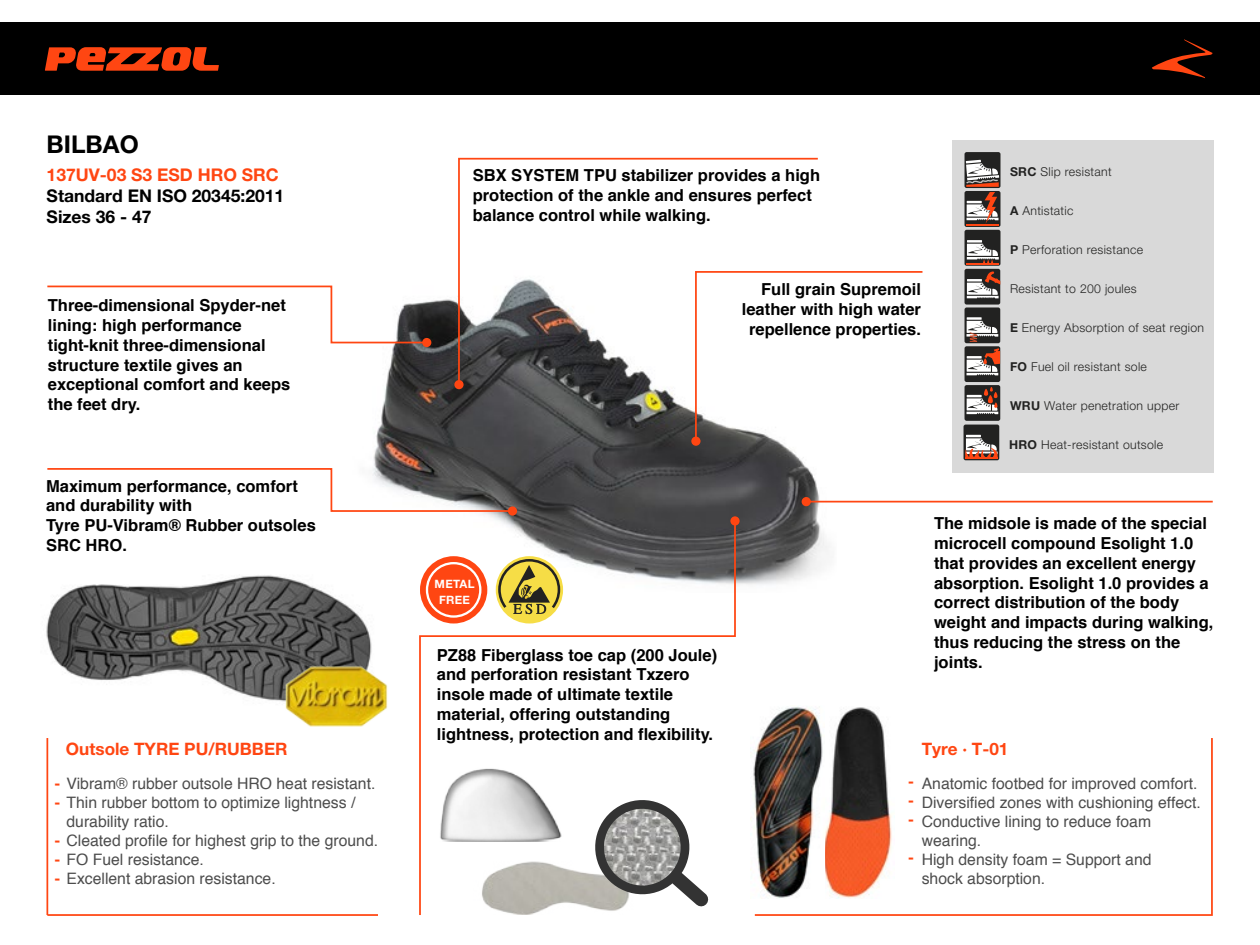
<style>
.page{position:relative;width:1260px;height:945px;background:#fff}
.page>*{position:absolute;margin:0;border:0;box-sizing:border-box;transform-origin:0 0}
.t1{font:700 24.5px "Helvetica Neue LT Std";color:#000}
.t2{font:700 17.5px/21px "Helvetica Neue LT Std";color:#000}
.t3{font:700 17.5px "Helvetica Neue LT Std";color:#ff4612}
.t4{font:700 17.15px "Helvetica Neue LT Std";color:#ff4612}
.t5{font:700 16.62px/19.8px "Helvetica";color:#000}
.t6{font:15.75px/18.9px "Helvetica";color:#4d4d4d}
.t7{font:700 15.75px/18.9px "Helvetica";color:#ff4612;text-align:justify}
.t8{font:300 12.25px "Helvetica Neue LT Std";letter-spacing:.025em;color:#222221}
.t9{font:700 11.55px/15.4px "Helvetica Neue LT Std";letter-spacing:.025em;color:#fff;text-align:center}
.s1{font-weight:700;color:#ff4612}
.s2{font-weight:700}
</style>
<div class="page">
<img style="left:373px;top:299px;width:488px;height:286px">
<div style="left:0;top:23px;width:1260px;height:72px;background:#000"></div>
<svg style="left:45px;top:47px;width:174px;height:24px;background:#af2f0c"></svg>
<svg style="left:1152px;top:39px;width:61px;height:39px;background:#340e03"></svg>
<svg style="left:754px;top:738px;width:459px;height:178px"></svg>
<img style="left:825px;top:707px;width:69px;height:191px">
<img style="left:750px;top:707px;width:75px;height:191px">
<hr style="left:806px;top:501px;width:407px;height:2px;background:#ff4612">
<div style="left:802px;top:497px;width:9px;height:9px;background:#ff4612;border-radius:50%"></div>
<svg style="left:418px;top:519px;width:319px;height:396px"></svg>
<svg style="left:730px;top:516px;width:10px;height:10px"></svg>
<img style="left:433px;top:762px;width:139px;height:80px">
<img style="left:473px;top:852px;width:109px;height:62px">
<svg style="left:582px;top:787px;width:139px;height:128px"></svg>
<div style="left:953px;top:140px;width:261px;height:332px;background:#d9d9d9"></div>
<div style="left:965px;top:191px;width:36px;height:36px;background:#222221;border-radius:2px"></div>
<hr style="left:966px;top:224px;width:33px;height:2px;background:#ff4612">
<div style="left:965px;top:230px;width:36px;height:36px;background:#222221;border-radius:2px"></div>
<hr style="left:966px;top:263px;width:33px;height:2px;background:#ff4612">
<svg style="left:967px;top:240px;width:32px;height:23px"></svg>
<div style="left:965px;top:269px;width:35px;height:36px;background:#222221;border-radius:2px"></div>
<svg style="left:967px;top:271px;width:33px;height:27px"></svg>
<div style="left:965px;top:307px;width:35px;height:36px;background:#222221;border-radius:2px"></div>
<svg style="left:966px;top:317px;width:32px;height:25px"></svg>
<div style="left:965px;top:385px;width:35px;height:36px;background:#222221;border-radius:2px"></div>
<svg style="left:967px;top:387px;width:31px;height:27px"></svg>
<svg style="left:965px;top:346px;width:35px;height:36px"></svg>
<svg style="left:967px;top:348px;width:33px;height:27px"></svg>
<div style="left:965px;top:152px;width:36px;height:36px;background:#222221;border-radius:2px"></div>
<svg style="left:965px;top:160px;width:34px;height:64px"></svg>
<div style="left:964px;top:425px;width:35px;height:35px;background:#222221;border-radius:2px"></div>
<svg style="left:965px;top:435px;width:33px;height:23px"></svg>
<hr style="left:965px;top:458px;width:33px;height:1px;background:#ff4612">
<img style="left:46px;top:544px;width:338px;height:157px">
<svg style="left:47px;top:467px;width:467px;height:46px"></svg>
<div style="left:508px;top:506px;width:9px;height:10px;background:#ff4612;border-radius:50%"></div>
<svg style="left:47px;top:285px;width:382px;height:59px"></svg>
<div style="left:422px;top:338px;width:9px;height:9px;background:#ff4612;border-radius:50%"></div>
<hr style="left:46px;top:738px;width:2px;height:177px;background:#ff4612">
<hr style="left:47px;top:914px;width:331px;height:2px;background:#ff4612">
<img style="left:280px;top:656px;width:108px;height:71px">
<svg style="left:694px;top:271px;width:229px;height:172px"></svg>
<div style="left:691px;top:437px;width:10px;height:9px;background:#ff4612;border-radius:50%"></div>
<svg style="left:457px;top:157px;width:363px;height:230px"></svg>
<div style="left:454px;top:380px;width:10px;height:9px;background:#ff4612;border-radius:50%"></div>
<h1 class="t1" style="left:47px;top:129px;width:94px">BILBAO</h1>
<p class="t3" style="left:47px;top:164px;width:234px">137UV-03 S3 ESD HRO SRC</p>
<p class="t2" style="left:47px;top:185px;width:239px">Standard EN ISO 20345:2011<br>Sizes 36 - 47</p>
<p class="t5" style="left:48px;top:295px;width:244px">Three-dimensional Spyder-net lining: high performance tight-knit three-dimensional structure textile gives an exceptional comfort and keeps the feet dry.</p>
<p class="t5" style="left:46px;top:476px;width:271px">Maximum performance, comfort and durability with<br>Tyre PU-Vibram® Rubber outsoles<br>SRC HRO.</p>
<p class="t4" style="left:66px;top:738px;width:223px">Outsole TYRE PU/RUBBER</p>
<p class="t6" style="left:55px;top:775px;width:322px"><span class="s1">-</span> Vibram® rubber outsole HRO heat resistant.</p>
<p class="t6" style="left:55px;top:793px;width:302px"><span class="s1">-</span> Thin rubber bottom to optimize lightness /</p>
<p class="t6" style="left:55px;top:831px;width:325px"><span class="s1">-</span> Cleated profile for highest grip to the ground.</p>
<p class="t6" style="left:55px;top:850px;width:151px"><span class="s1">-</span> FO Fuel resistance.</p>
<p class="t6" style="left:55px;top:869px;width:223px"><span class="s1">-</span> Excellent abrasion resistance.</p>
<p class="t6" style="left:67px;top:812px;width:104px">durability ratio.</p>
<p class="t5" style="left:473px;top:166px;width:349px">SBX SYSTEM TPU stabilizer provides a high protection of the ankle and ensures perfect balance control while walking.</p>
<p class="t5" style="left:742px;top:280px;width:181px;text-align:right">Full grain Supremoil leather with high water repellence properties.</p>
<p class="t8" style="left:1010px;top:164px;width:103px"><span class="s2">SRC</span> Slip resistant</p>
<p class="t8" style="left:1010px;top:204px;width:65px"><span class="s2">A</span> Antistatic</p>
<p class="t8" style="left:1010px;top:242px;width:134px"><span class="s2">P</span> Perforation resistance</p>
<p class="t8" style="left:1010px;top:281px;width:128px">Resistant to 200 joules</p>
<p class="t8" style="left:1010px;top:320px;width:196px"><span class="s2">E</span> Energy Absorption of seat region</p>
<p class="t8" style="left:1010px;top:359px;width:138px"><span class="s2">FO</span> Fuel oil resistant sole</p>
<p class="t8" style="left:1010px;top:398px;width:171px"><span class="s2">WRU</span> Water penetration upper</p>
<p class="t8" style="left:1009px;top:437px;width:156px"><span class="s2">HRO</span> Heat-resistant outsole</p>
<p class="t9" style="left:435px;top:576px;width:41px">METAL<br>FREE</p>
<p class="t5" style="left:437px;top:645px;width:282px">PZ88 Fiberglass toe cap (200 Joule) and perforation resistant Txzero insole made of ultimate textile material, offering outstanding lightness, protection and flexibility.</p>
<p class="t5" style="left:934px;top:514px;width:281px">The midsole is made of the special microcell compound Esolight 1.0 that provides an excellent energy absorption. Esolight 1.0 provides a correct distribution of the body weight and impacts during walking, thus reducing the stress on the joints.</p>
<p class="t7" style="left:908px;top:773px;width:7px">- - -</p>
<p class="t7" style="left:908px;top:848px;width:7px">-</p>
<p class="t4" style="left:922px;top:738px;width:88px">Tyre · T-01</p>
<p class="t6" style="left:922px;top:775px;width:280px">Anatomic footbed for improved comfort.<br>Diversified zones with cushioning effect.<br>Conductive lining to reduce foam wearing.<br>High density foam = Support and<br>shock absorption.</p>
</div>
